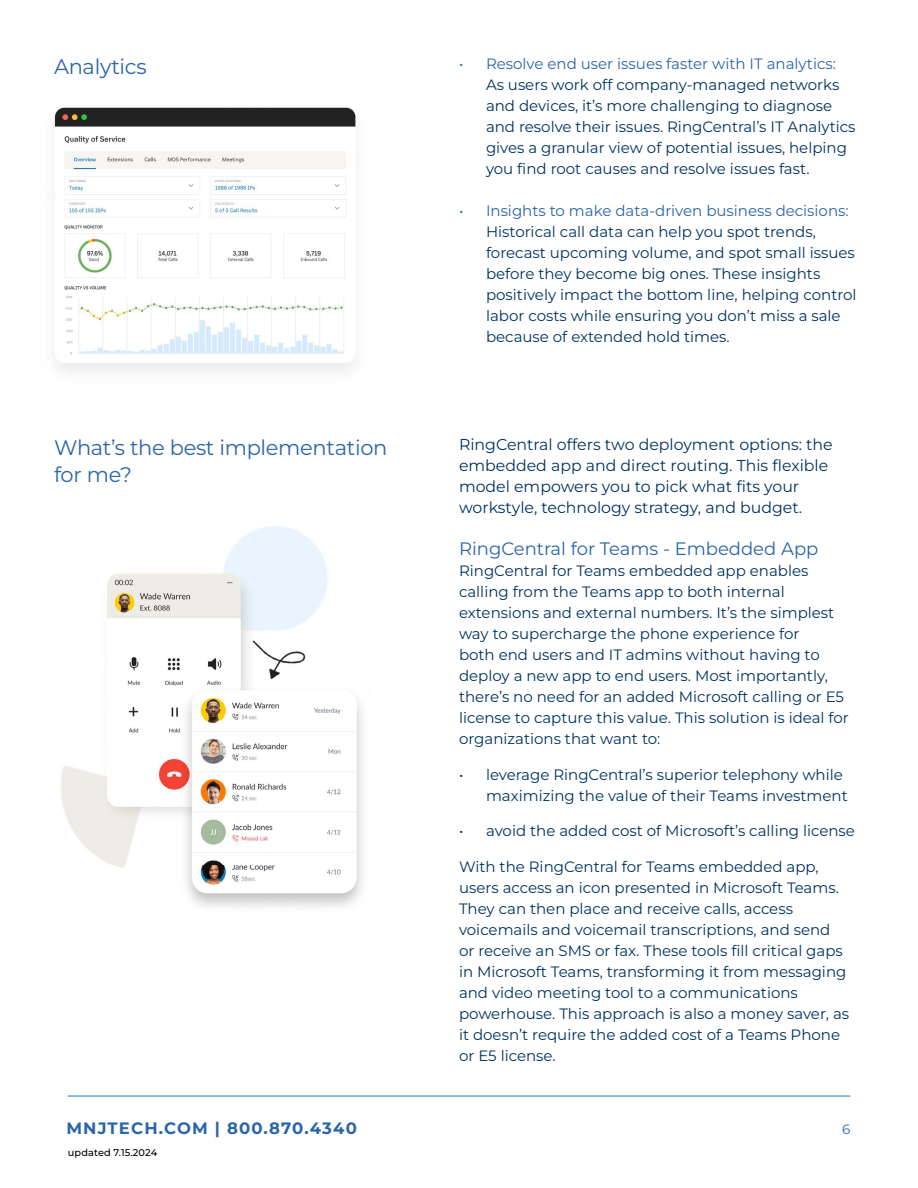
<style>
.page{position:relative;width:918px;height:1188px;background:#fff}
.page>*{position:absolute;margin:0;border:0;box-sizing:border-box;transform-origin:0 0}
.t1{font:21px/27px "Montserrat";letter-spacing:-.015em;color:#2b65a9}
.t2{font:18px "Montserrat";color:#2b65a9}
.t3{font:700 16.5px "Montserrat";letter-spacing:.07em;color:#2b65a9}
.t4{font:15.75px/21px "Montserrat";color:#003361}
.t5{font:15px/21px "Montserrat";color:#003361}
.t6{font:15px "Montserrat";color:#2b65a9}
.t7{font:13.5px "Montserrat";color:#2b65a9}
.t8{font:500 9.75px "Montserrat";letter-spacing:.01em;color:#000}
</style>
<div class="page">
<hr style="left:68px;top:1096px;width:782px;height:1px;background:#0c7ec0">
<img style="left:54px;top:107px;width:302px;height:264px">
<img style="left:61px;top:526px;width:302px;height:381px">
<h1 class="t1" style="left:54px;top:53px;width:94px">Analytics</h1>
<h1 class="t1" style="left:54px;top:434px;width:335px">What’s the best implementation for me?</h1>
<p class="t6" style="left:459px;top:53px;width:378px">• Resolve end user issues faster with IT analytics:</p>
<p class="t5" style="left:486px;top:73px;width:371px">As users work off company-managed networks and devices, it’s more challenging to diagnose and resolve their issues. RingCentral’s IT Analytics gives a granular view of potential issues, helping you find root causes and resolve issues fast.</p>
<p class="t6" style="left:459px;top:200px;width:391px">• Insights to make data-driven business decisions:</p>
<p class="t5" style="left:486px;top:220px;width:372px">Historical call data can help you spot trends, forecast upcoming volume, and spot small issues before they become big ones. These insights positively impact the bottom line, helping control labor costs while ensuring you don’t miss a sale because of extended hold times.</p>
<p class="t4" style="left:459px;top:433px;width:375px">RingCentral offers two deployment options: the embedded app and direct routing. This flexible model empowers you to pick what fits your workstyle, technology strategy, and budget.</p>
<p class="t2" style="left:459px;top:536px;width:361px">RingCentral for Teams - Embedded App</p>
<p class="t5" style="left:459px;top:560px;width:391px">RingCentral for Teams embedded app enables calling from the Teams app to both internal extensions and external numbers. It’s the simplest way to supercharge the phone experience for<br>both end users and IT admins without having to deploy a new app to end users. Most importantly, there’s no need for an added Microsoft calling or E5 license to capture this value. This solution is ideal for organizations that want to:</p>
<p class="t5" style="left:486px;top:764px;width:363px;text-indent:-27px">• leverage RingCentral’s superior telephony while maximizing the value of their Teams investment</p>
<p class="t5" style="left:459px;top:819px;width:398px">• avoid the added cost of Microsoft’s calling license</p>
<p class="t5" style="left:459px;top:855px;width:392px">With the RingCentral for Teams embedded app, users access an icon presented in Microsoft Teams.<br>They can then place and receive calls, access voicemails and voicemail transcriptions, and send or receive an SMS or fax. These tools fill critical gaps in Microsoft Teams, transforming it from messaging and video meeting tool to a communications powerhouse. This approach is also a money saver, as it doesn’t require the added cost of a Teams Phone or E5 license.</p>
<p class="t3" style="left:66px;top:1116px;width:292px">MNJTECH.COM | 800.870.4340</p>
<p class="t7" style="left:842px;top:1120px;width:10px">6</p>
<p class="t8" style="left:68px;top:1146px;width:91px">updated 7.15.2024</p>
</div>
